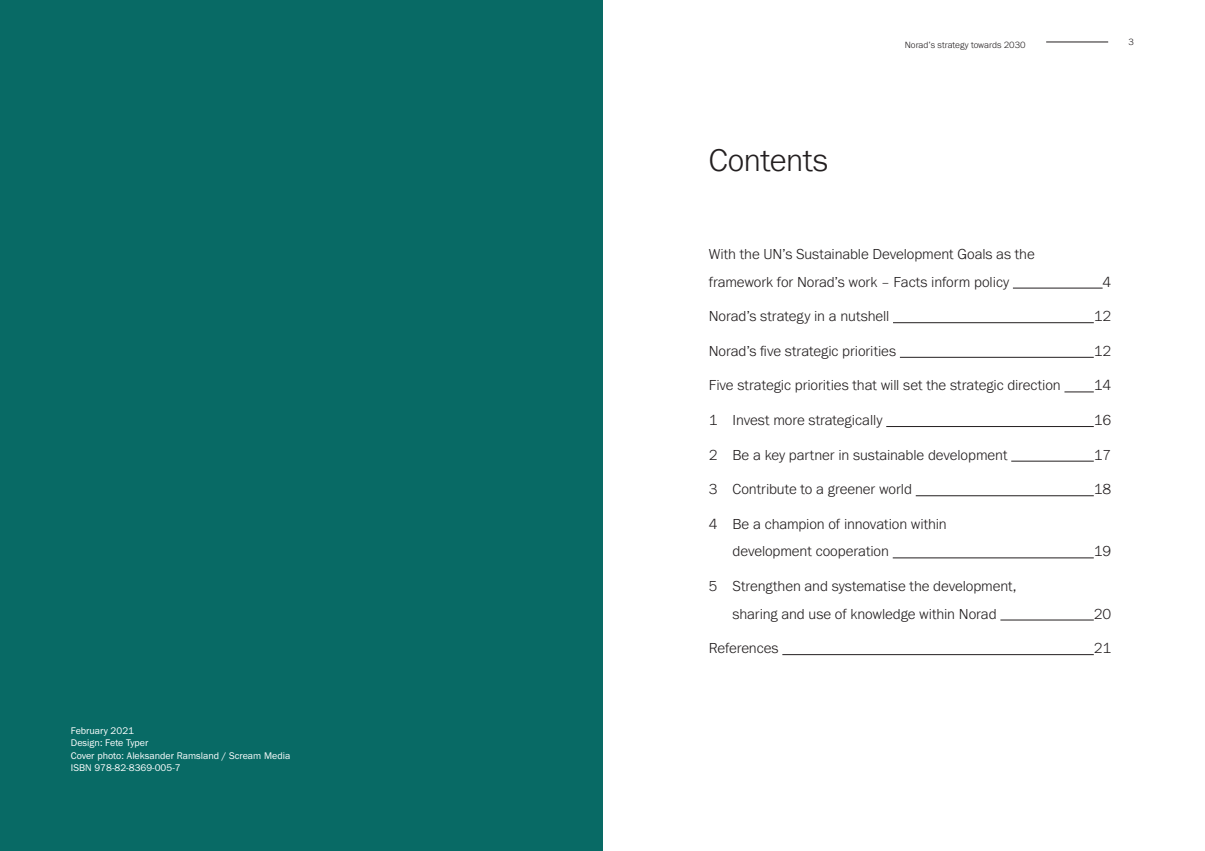
<style>
.page{position:relative;width:1205px;height:851px;background:#fff}
.page>*{position:absolute;margin:0;border:0;box-sizing:border-box;transform-origin:0 0}
.t1{font:300 32.5px "Franklin Gothic URW";letter-spacing:-.005em;color:#231f20}
.t2{font:300 15px/27.5px "Franklin Gothic URW";letter-spacing:-.005em;color:#231f20}
.t3{font:10px/12.5px "Franklin Gothic URW Boo";color:#fff}
.t4{font:300 9.38px "Franklin Gothic URW";letter-spacing:-.005em;color:#231f20}
</style>
<div class="page">
<hr style="left:1046px;top:42px;width:62px;height:1px;background:#231f20">
<div style="left:0;top:0;width:602px;height:850px;background:#086a65"></div>
<hr style="left:1013px;top:288px;width:89px;height:1px;background:#231f20">
<hr style="left:893px;top:322px;width:201px;height:1px;background:#231f20">
<hr style="left:900px;top:357px;width:194px;height:1px;background:#231f20">
<hr style="left:1064px;top:391px;width:30px;height:1px;background:#231f20">
<hr style="left:886px;top:426px;width:208px;height:1px;background:#231f20">
<hr style="left:1011px;top:461px;width:83px;height:1px;background:#231f20">
<hr style="left:916px;top:495px;width:178px;height:1px;background:#231f20">
<hr style="left:893px;top:557px;width:201px;height:1px;background:#231f20">
<hr style="left:1000px;top:619px;width:94px;height:1px;background:#231f20">
<hr style="left:782px;top:654px;width:312px;height:1px;background:#231f20">
<p class="t3" style="left:71px;top:723px;width:221px">February 2021<br>Design: Fete Typer<br>Cover photo: Aleksander Ramsland / Scream Media<br>ISBN 978-82-8369-005-7</p>
<h1 class="t1" style="left:709px;top:139px;width:121px">Contents</h1>
<p class="t4" style="left:905px;top:39px;width:122px">Norad’s strategy towards 2030</p>
<p class="t4" style="left:1128px;top:36px;width:7px">3</p>
<p class="t2" style="left:709px;top:240px;width:327px">With the UN’s Sustainable Development Goals as the framework for Norad’s work – Facts inform policy</p>
<p class="t2" style="left:1102px;top:267px;width:10px">4</p>
<p class="t2" style="left:709px;top:302px;width:182px">Norad’s strategy in a nutshell</p>
<p class="t2" style="left:1094px;top:302px;width:19px">12</p>
<p class="t2" style="left:709px;top:337px;width:189px">Norad’s five strategic priorities</p>
<p class="t2" style="left:1094px;top:337px;width:19px">12</p>
<p class="t2" style="left:709px;top:371px;width:353px">Five strategic priorities that will set the strategic direction</p>
<p class="t2" style="left:1094px;top:371px;width:19px">14</p>
<p class="t2" style="left:709px;top:406px;width:175px">1 Invest more strategically</p>
<p class="t2" style="left:1094px;top:406px;width:19px">16</p>
<p class="t2" style="left:709px;top:440px;width:300px">2 Be a key partner in sustainable development</p>
<p class="t2" style="left:1094px;top:440px;width:19px">17</p>
<p class="t2" style="left:709px;top:475px;width:205px">3 Contribute to a greener world</p>
<p class="t2" style="left:1094px;top:475px;width:19px">18</p>
<p class="t2" style="left:732px;top:510px;width:216px;text-indent:-24px">4 Be a champion of innovation within development cooperation</p>
<p class="t2" style="left:1094px;top:537px;width:19px">19</p>
<p class="t2" style="left:709px;top:572px;width:309px;text-align:center">5 Strengthen and systematise the development, sharing and use of knowledge within Norad</p>
<p class="t2" style="left:1094px;top:599px;width:19px">20</p>
<p class="t2" style="left:709px;top:634px;width:71px">References</p>
<p class="t2" style="left:1094px;top:634px;width:19px">21</p>
</div>
